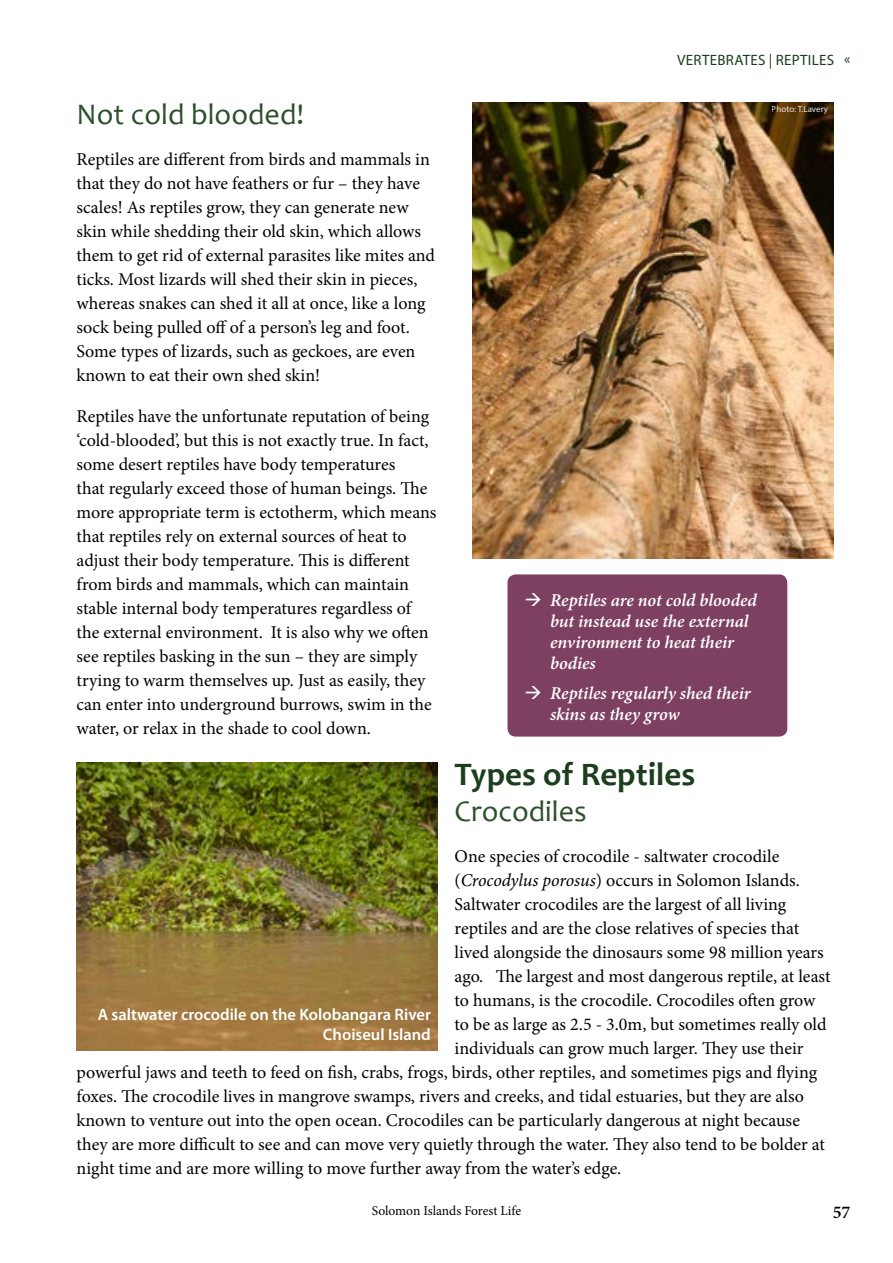
<style>
.page{position:relative;width:893px;height:1263px;background:#fff}
.page>*{position:absolute;margin:0;border:0;box-sizing:border-box;transform-origin:0 0}
.t1{font:700 33px "Candara";color:#1c3e1d}
.t2{font:30px "Candara";color:#2b502a}
.t3{font:18px/24px "Minion Pro";color:#000}
.t4{font:italic 600 18px/21px "Minion Pro";letter-spacing:-.005em;color:#fff}
.t5{font:600 18px "Minion Pro";color:#000}
.t6{font:600 16.5px/19.8px "Myriad Pro";color:#fff;text-align:right}
.t7{font:15px "Myriad Pro";letter-spacing:.02em;color:#1c3e1d}
.t8{font:13.5px "Minion Pro";letter-spacing:-.005em;color:#000}
.t9{font:9px "Myriad Pro";color:#fff}
.s1{font-style:italic}
</style>
<div class="page">
<img style="left:77px;top:762px;width:361px;height:288px">
<div style="left:507px;top:574px;width:281px;height:163px;background:#7d4061;border-radius:9px"></div>
<div style="left:506px;top:573px;width:283px;height:165px;border:2px solid #fff;border-radius:9px"></div>
<img style="left:472px;top:102px;width:361px;height:456px">
<h2 class="t2" style="left:77px;top:95px;width:229px">Not cold blooded!</h2>
<p class="t3" style="left:77px;top:147px;width:360px">Reptiles are different from birds and mammals in that they do not have feathers or fur – they have scales! As reptiles grow, they can generate new skin while shedding their old skin, which allows them to get rid of external parasites like mites and ticks. Most lizards will shed their skin in pieces, whereas snakes can shed it all at once, like a long sock being pulled off of a person’s leg and foot.<br>Some types of lizards, such as geckoes, are even known to eat their own shed skin!</p>
<p class="t3" style="left:77px;top:404px;width:361px">Reptiles have the unfortunate reputation of being ‘cold-blooded’, but this is not exactly true. In fact, some desert reptiles have body temperatures<br>that regularly exceed those of human beings. The more appropriate term is ectotherm, which means that reptiles rely on external sources of heat to adjust their body temperature. This is different from birds and mammals, which can maintain stable internal body temperatures regardless of the external environment. It is also why we often see reptiles basking in the sun – they are simply trying to warm themselves up. Just as easily, they can enter into underground burrows, swim in the water, or relax in the shade to cool down.</p>
<p class="t7" style="left:677px;top:51px;width:175px">VERTEBRATES | REPTILES «</p>
<p class="t9" style="left:772px;top:103px;width:58px">Photo: T.Lavery</p>
<p class="t4" style="left:550px;top:590px;width:208px">Reptiles are not cold blooded but instead use the external environment to heat their bodies</p>
<p class="t4" style="left:550px;top:682px;width:202px">Reptiles regularly shed their skins as they grow</p>
<h1 class="t1" style="left:455px;top:754px;width:242px">Types of Reptiles</h1>
<h2 class="t2" style="left:455px;top:792px;width:134px">Crocodiles</h2>
<p class="t3" style="left:455px;top:844px;width:326px">One species of crocodile - saltwater crocodile</p>
<p class="t3" style="left:455px;top:868px;width:347px">(<span class="s1">Crocodylus porosus</span>) occurs in Solomon Islands.</p>
<p class="t3" style="left:455px;top:892px;width:333px">Saltwater crocodiles are the largest of all living</p>
<p class="t3" style="left:455px;top:916px;width:346px">reptiles and are the close relatives of species that</p>
<p class="t3" style="left:455px;top:940px;width:371px">lived alongside the dinosaurs some 98 million years</p>
<p class="t3" style="left:455px;top:964px;width:377px">ago. The largest and most dangerous reptile, at least</p>
<p class="t3" style="left:455px;top:988px;width:362px">to humans, is the crocodile. Crocodiles often grow</p>
<p class="t3" style="left:455px;top:1012px;width:373px">to be as large as 2.5 - 3.0m, but sometimes really old</p>
<p class="t3" style="left:455px;top:1036px;width:351px">individuals can grow much larger. They use their</p>
<p class="t3" style="left:77px;top:1060px;width:742px">powerful jaws and teeth to feed on fish, crabs, frogs, birds, other reptiles, and sometimes pigs and flying</p>
<p class="t3" style="left:77px;top:1084px;width:729px">foxes. The crocodile lives in mangrove swamps, rivers and creeks, and tidal estuaries, but they are also</p>
<p class="t3" style="left:77px;top:1108px;width:725px">known to venture out into the open ocean. Crocodiles can be particularly dangerous at night because</p>
<p class="t3" style="left:77px;top:1132px;width:750px">they are more difficult to see and can move very quietly through the water. They also tend to be bolder at</p>
<p class="t3" style="left:77px;top:1156px;width:546px">night time and are more willing to move further away from the water’s edge.</p>
<p class="t6" style="left:98px;top:1004px;width:335px">A saltwater crocodile on the Kolobangara River<br>Choiseul Island</p>
<p class="t8" style="left:372px;top:1202px;width:151px">Solomon Islands Forest Life</p>
<p class="t5" style="left:833px;top:1200px;width:19px">57</p>
</div>
